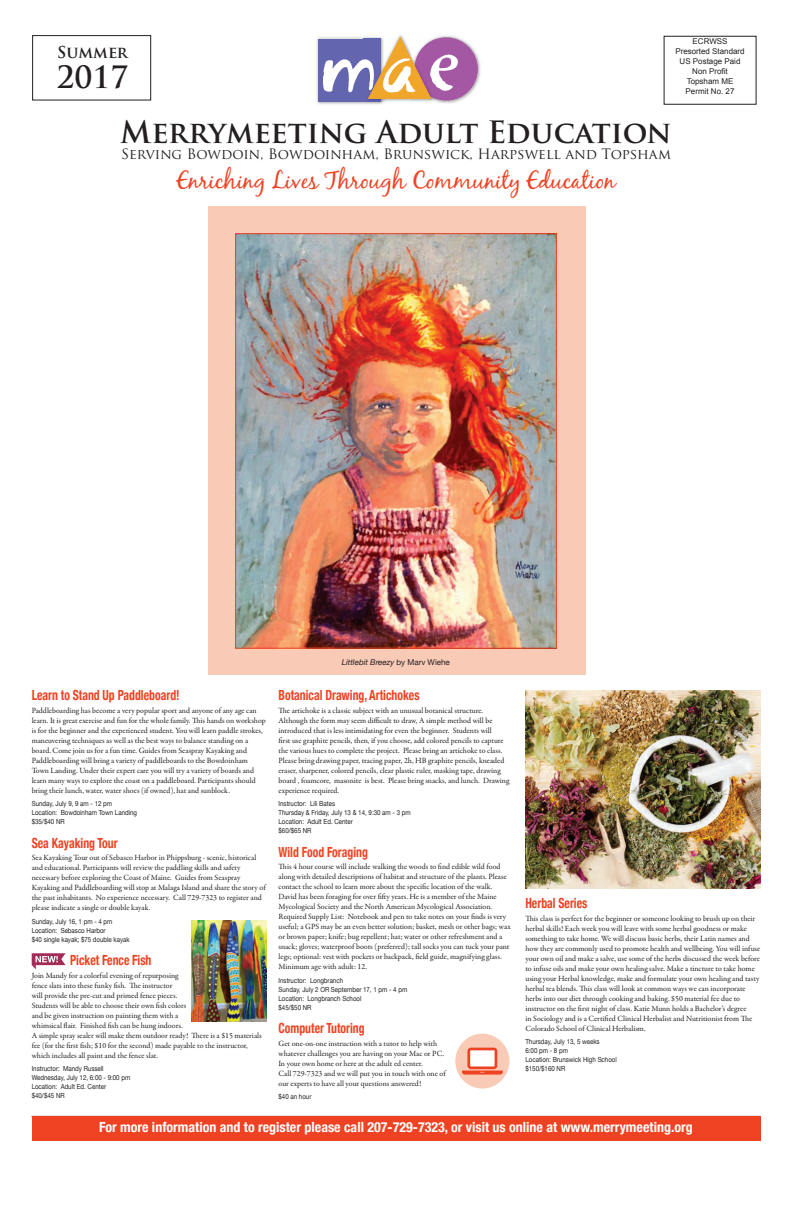
<style>
.page{position:relative;width:792px;height:1224px;background:#fff}
.page>*{position:absolute;margin:0;border:0;box-sizing:border-box;transform-origin:0 0}
.t1{font:700 30px "Trajan Pro";color:#231f20}
.t2{font:24px "Black Jack";color:#ef4222}
.t3{font:700 16px "Trajan Pro";color:#231f20}
.Course_Title{font:700 condensed 14px "Helvetica Neue";color:#ef4222;scale:.84 1}
.t4{font:700 condensed 14px "Helvetica Neue";color:#fff}
.t5{font:14px "Trajan Pro";color:#231f20}
.Class_info{font:700 condensed 14px "Helvetica Neue";color:#ef4222;scale:.84 1}
.Class_description{font:8px/10px "Garamond Premr Pro";color:#231f20}
.Course_Title-2{font:8px/10px "Garamond Premr Pro";color:#231f20}
.Class_description-2{font:8px "Arial";color:#231f20}
.Course_Title-3{font:italic 8px "Helvetica Neue";color:#231f20}
.Class_info-2{font:7px/9px "Helvetica Neue";color:#231f20;scale:.88 1}
.Course_Title-4{font:7px/9px "Helvetica Neue";color:#231f20;scale:.88 1}
.s1{font-style:normal}
</style>
<div class="page">
<div style="left:209px;top:206px;width:377px;height:469px;background:#f9cab6"></div>
<img style="left:316px;top:37px;width:63px;height:68px">
<div style="left:318px;top:39px;width:63px;height:62px;background:#6366af"></div>
<img style="left:436px;top:35px;width:45px;height:69px">
<div style="left:414px;top:37px;width:64px;height:64px;background:#a458a3;border-radius:50%"></div>
<img style="left:364px;top:99px;width:22px;height:5px">
<img style="left:364px;top:99px;width:17px;height:2px">
<img style="left:411px;top:99px;width:25px;height:5px">
<svg style="left:323px;top:36px;width:136px;height:63px"></svg>
<div style="left:32px;top:1116px;width:728px;height:25px;background:#ef4222"></div>
<svg style="left:32px;top:953px;width:34px;height:16px"></svg>
<div style="left:664px;top:36px;width:92px;height:69px;border:1px solid #231f20"></div>
<div style="left:32px;top:35px;width:119px;height:65px;border:1px solid #231f20"></div>
<img style="left:237px;top:235px;width:318px;height:412px">
<div style="left:235px;top:233px;width:322px;height:416px;border:1px solid #ef4222"></div>
<img style="left:192px;top:920px;width:75px;height:101px">
<img style="left:525px;top:690px;width:235px;height:198px">
<div style="left:455px;top:1034px;width:54px;height:55px;background:#f9cab6;border-radius:50%"></div>
<svg style="left:462px;top:1048px;width:41px;height:27px"></svg>
<p class="t3" style="left:57px;top:42px;width:72px">Summer</p>
<p class="t1" style="left:57px;top:59px;width:74px">2017</p>
<p class="Class_description-2" style="left:693px;top:36px;width:36px">ECRWSS</p>
<p class="Class_description-2" style="left:675px;top:46px;width:71px">Presorted Standard</p>
<p class="Class_description-2" style="left:680px;top:56px;width:62px">US Postage Paid</p>
<p class="Class_description-2" style="left:692px;top:66px;width:37px">Non Profit</p>
<p class="Class_description-2" style="left:687px;top:76px;width:48px">Topsham ME</p>
<p class="Class_description-2" style="left:686px;top:86px;width:50px">Permit No. 27</p>
<p class="t1" style="left:120px;top:113px;width:553px">Merrymeeting Adult Education</p>
<p class="t5" style="left:121px;top:145px;width:551px">Serving Bowdoin, Bowdoinham, Brunswick, Harpswell and Topsham</p>
<p class="t2" style="left:177px;top:166px;width:440px">Enriching Lives Through Community Education</p>
<p class="Course_Title-3" style="left:342px;top:656px;width:110px">Littlebit Breezy <span class="s1">by Marv Wiehe</span></p>
<p class="Course_Title" style="left:32px;top:684px;width:178px">Learn to Stand Up Paddleboard!</p>
<p class="Class_description" style="left:32px;top:706px;width:236px">Paddleboarding has become a very popular sport and anyone of any age can learn. It is great exercise and fun for the whole family. This hands on workshop is for the beginner and the experienced student. You will learn paddle strokes, maneuvering techniques as well as the best ways to balance standing on a board. Come join us for a fun time. Guides from Seaspray Kayaking and Paddleboarding will bring a variety of paddleboards to the Bowdoinham Town Landing. Under their expert care you will try a variety of boards and learn many ways to explore the coast on a paddleboard. Participants should bring their lunch, water, water shoes (if owned), hat and sunblock.</p>
<p class="Class_info-2" style="left:32px;top:800px;width:121px">Sunday, July 9, 9 am - 12 pm<br>Location: Bowdoinham Town Landing $35/$40 NR</p>
<p class="Course_Title" style="left:32px;top:831px;width:104px">Sea Kayaking Tour</p>
<p class="Class_description" style="left:32px;top:853px;width:236px">Sea Kayaking Tour out of Sebasco Harbor in Phippsburg - scenic, historical and educational. Participants will review the paddling skills and safety necessary before exploring the Coast of Maine. Guides from Seaspray Kayaking and Paddleboarding will stop at Malaga Island and share the story of the past inhabitants. No experience necessary. Call 729-7323 to register and please indicate a single or double kayak.</p>
<p class="Class_info-2" style="left:32px;top:917px;width:113px">Sunday, July 16, 1 pm - 4 pm<br>Location: Sebasco Harbor<br>$40 single kayak; $75 double kayak</p>
<p class="Class_info" style="left:70px;top:949px;width:98px">Picket Fence Fish</p>
<p class="Class_description" style="left:32px;top:971px;width:232px">Join Mandy for a colorful evening of repurposing<br>fence slats into these funky fish. The instructor<br>will provide the pre-cut and primed fence pieces.<br>Students will be able to choose their own fish colors<br>and be given instruction on painting them with a<br>whimsical flair. Finished fish can be hung indoors.<br>A simple spray sealer will make them outdoor ready! There is a $15 materials fee (for the first fish; $10 for the second) made payable to the instructor, which includes all paint and the fence slat.</p>
<p class="Class_info-2" style="left:32px;top:1065px;width:114px">Instructor: Mandy Russell<br>Wednesday, July 12, 6:00 - 9:00 pm<br>Location: Adult Ed. Center $40/$45 NR</p>
<p class="Course_Title" style="left:279px;top:684px;width:169px">Botanical Drawing, Artichokes</p>
<p class="Class_description" style="left:279px;top:706px;width:232px">The artichoke is a classic subject with an unusual botanical structure.<br>Although the form may seem difficult to draw, A simple method will be introduced that is less intimidating for even the beginner. Students will<br>first use graphite pencils, then, if you choose, add colored pencils to capture the various hues to complete the project. Please bring an artichoke to class.<br>Please bring drawing paper, tracing paper, 2h, HB graphite pencils, kneaded eraser, sharpener, colored pencils, clear plastic ruler, masking tape, drawing board , foamcore, masonite is best. Please bring snacks, and lunch. Drawing experience required.</p>
<p class="Class_info-2" style="left:279px;top:800px;width:152px">Instructor: Lili Bates<br>Thursday &amp; Friday, July 13 &amp; 14, 9:30 am - 3 pm<br>Location: Adult Ed. Center<br>$60/$65 NR</p>
<p class="Course_Title" style="left:279px;top:840px;width:108px">Wild Food Foraging</p>
<p class="Course_Title-2" style="left:279px;top:862px;width:234px">This 4 hour course will include walking the woods to find edible wild food along with detailed descriptions of habitat and structure of the plants. Please contact the school to learn more about the specific location of the walk.<br>David has been foraging for over fifty years. He is a member of the Maine Mycological Society and the North American Mycological Association.<br>Required Supply List: Notebook and pen to take notes on your finds is very useful; a GPS may be an even better solution; basket, mesh or other bags; wax or brown paper; knife; bug repellent; hat; water or other refreshment and a snack; gloves; waterproof boots (preferred); tall socks you can tuck your pant legs; optional: vest with pockets or backpack, field guide, magnifying glass.<br>Minimum age with adult: 12.</p>
<p class="Course_Title-4" style="left:279px;top:976px;width:148px">Instructor: Longbranch<br>Sunday, July 2 OR September 17, 1 pm - 4 pm<br>Location: Longbranch School<br>$45/$50 NR</p>
<p class="Course_Title" style="left:279px;top:1017px;width:104px">Computer Tutoring</p>
<p class="Class_description" style="left:279px;top:1039px;width:169px">Get one-on-one instruction with a tutor to help with whatever challenges you are having on your Mac or PC.<br>In your own home or here at the adult ed center.<br>Call 729-7323 and we will put you in touch with one of our experts to have all your questions answered!</p>
<p class="Class_info-2" style="left:279px;top:1093px;width:39px">$40 an hour</p>
<p class="t4" style="left:99px;top:1116px;width:595px">For more information and to register please call 207-729-7323, or visit us online at www.merrymeeting.org</p>
<p class="Course_Title" style="left:525px;top:892px;width:75px">Herbal Series</p>
<p class="Class_description" style="left:525px;top:914px;width:236px">This class is perfect for the beginner or someone looking to brush up on their herbal skills! Each week you will leave with some herbal goodness or make something to take home. We will discuss basic herbs, their Latin names and how they are commonly used to promote health and wellbeing. You will infuse your own oil and make a salve, use some of the herbs discussed the week before to infuse oils and make your own healing salve. Make a tincture to take home using your Herbal knowledge, make and formulate your own healing and tasty herbal tea blends. This class will look at common ways we can incorporate herbs into our diet through cooking and baking. $50 material fee due to instructor on the first night of class. Katie Munn holds a Bachelor’s degree<br>in Sociology and is a Certified Clinical Herbalist and Nutritionist from The Colorado School of Clinical Herbalism.</p>
<p class="Class_info-2" style="left:525px;top:1038px;width:105px">Thursday, July 13, 5 weeks<br>6:00 pm - 8 pm<br>Location: Brunswick High School $150/$160 NR</p>
</div>
